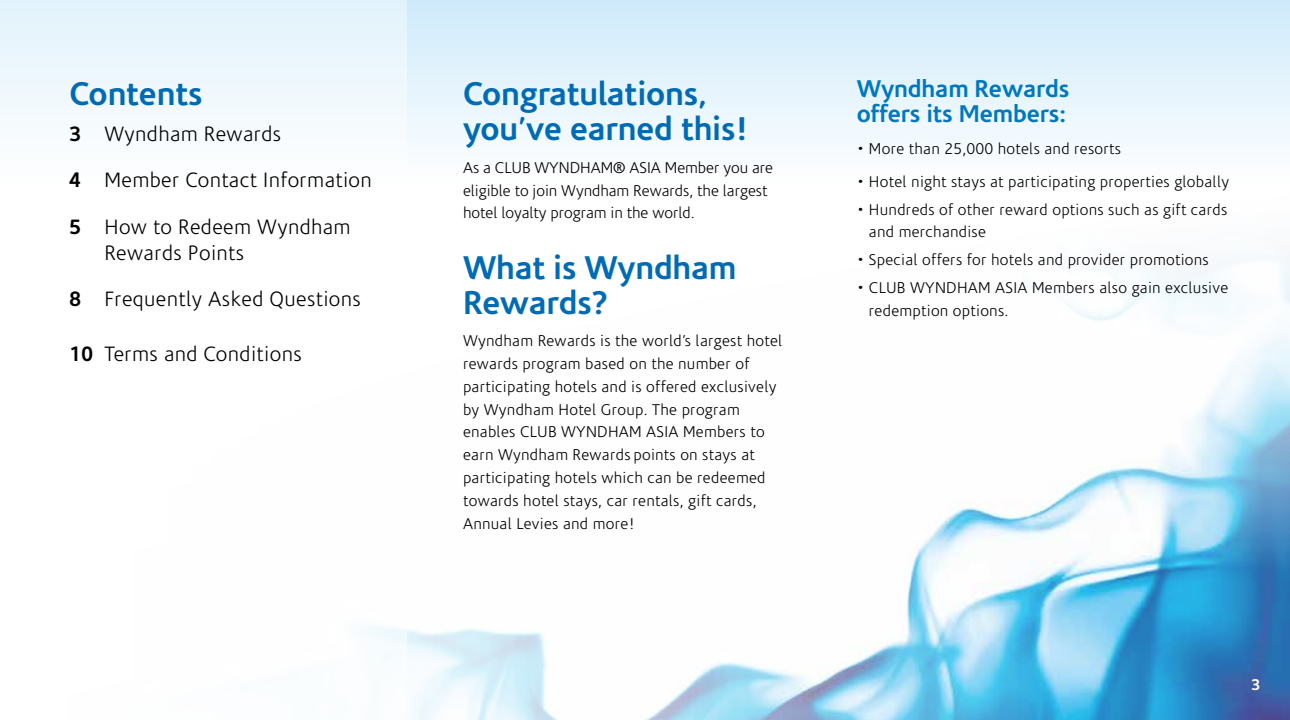
<style>
.page{position:relative;width:1290px;height:720px;background:#fff}
.page>*{position:absolute;margin:0;border:0;box-sizing:border-box;transform-origin:0 0}
.t1{font:700 33.25px/35px "Corisande";letter-spacing:-.005em;color:#006bb5}
.t2{font:700 24.5px/24.5px "Corisande";letter-spacing:-.005em;color:#0078bf}
.t3{font:300 21px/46px "Corisande";letter-spacing:.02em;color:#000}
.t4{font:300 15.75px/22.8px "Corisande";letter-spacing:.02em;color:#000}
.t5{font:300 15.75px/22.8px "Corisande";color:#000}
.t6{font:700 15.75px "Corisande";color:#fff}
.s1{font-weight:700}
</style>
<div class="page">
<img style="left:407px;top:258px;width:883px;height:461px">
<div style="left:0;top:0;width:1290px;height:182px;background:linear-gradient(to bottom,#ceeafb,#fdfefe)"></div>
<div style="left:0;top:0;width:407px;height:719px;background:#fff"></div>
<h1 class="t1" style="left:69px;top:76px;width:134px">Contents</h1>
<h3 class="t3" style="left:69px;top:112px;width:304px"><span class="s1">3</span> Wyndham Rewards<br><span class="s1">4</span> Member Contact Information<br><span class="s1">5</span> How to Redeem Wyndham</h3>
<h3 class="t3" style="left:69px;top:230px;width:293px;text-indent:35px">Rewards Points<br><span class="s1">8</span> Frequently Asked Questions</h3>
<h3 class="t3" style="left:69px;top:331px;width:234px"><span class="s1">10</span> Terms and Conditions</h3>
<h1 class="t1" style="left:463px;top:76px;width:287px">Congratulations, you’ve earned this!</h1>
<p class="t5" style="left:463px;top:156px;width:311px">As a CLUB WYNDHAM® ASIA Member you are eligible to join Wyndham Rewards, the largest hotel loyalty program in the world.</p>
<h1 class="t1" style="left:463px;top:250px;width:275px">What is Wyndham<br>Rewards?</h1>
<p class="t4" style="left:463px;top:330px;width:321px">Wyndham Rewards is the world’s largest hotel rewards program based on the number of participating hotels and is offered exclusively by Wyndham Hotel Group. The program enables CLUB WYNDHAM ASIA Members to earn Wyndham Rewards points on stays at participating hotels which can be redeemed towards hotel stays, car rentals, gift cards, Annual Levies and more!</p>
<h2 class="t2" style="left:857px;top:77px;width:214px">Wyndham Rewards offers its Members:</h2>
<p class="t4" style="left:857px;top:138px;width:266px">• More than 25,000 hotels and resorts</p>
<p class="t4" style="left:857px;top:171px;width:374px">• Hotel night stays at participating properties globally</p>
<p class="t4" style="left:869px;top:198px;width:360px;text-indent:-12px">• Hundreds of other reward options such as gift cards and merchandise</p>
<p class="t4" style="left:857px;top:249px;width:354px">• Special offers for hotels and provider promotions</p>
<p class="t4" style="left:869px;top:276px;width:361px;text-indent:-12px">• CLUB WYNDHAM ASIA Members also gain exclusive redemption options.</p>
<p class="t6" style="left:1251px;top:675px;width:10px">3</p>
</div>
